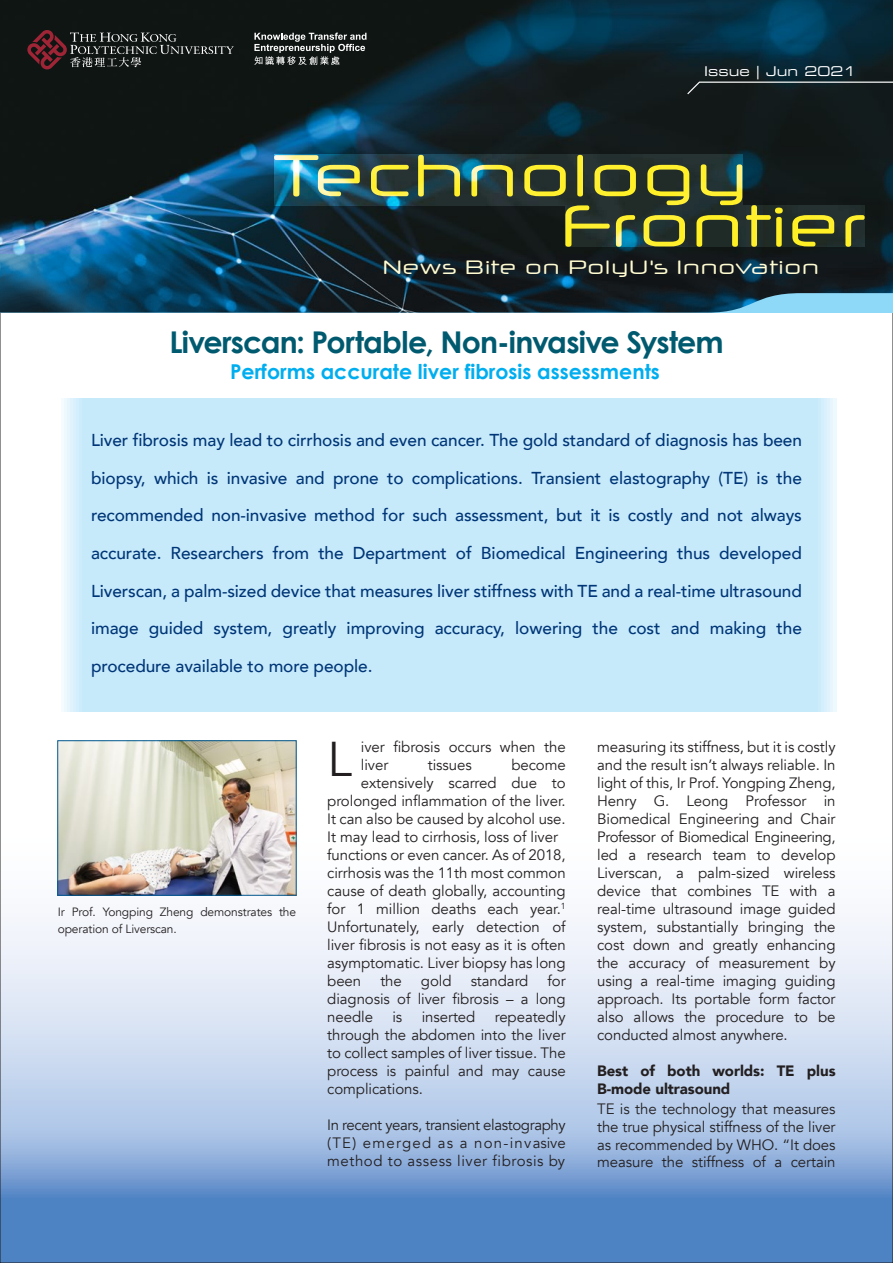
<style>
.page{position:relative;width:893px;height:1263px;background:#fff}
.page>*{position:absolute;margin:0;border:0;box-sizing:border-box;transform-origin:0 0}
.t1{font:48.75px "Avenir";color:#231f20}
.t2{font:700 30px "Century Gothic";letter-spacing:-.025em;color:#005a6f}
.t3{font:700 20.55px "Century Gothic";color:#00aeef}
.t4{font:19.2px "Neuropol X Free";letter-spacing:.02em;color:#fffbcc}
.t5{font:500 17.25px/37.5px "Avenir";letter-spacing:-.005em;color:#003677;text-align:justify}
.t6{font:15px/18px "Avenir";letter-spacing:-.005em;color:#231f20;text-align:justify}
.t7{font:900 15px/18px "Avenir";letter-spacing:-.005em;color:#231f20}
.t8{font:13.5px "Eurostile Extended Two";color:#fff}
.t9{font:12px/17.1px "Avenir";letter-spacing:-.01em;color:#231f20}
</style>
<div class="page">
<svg style="left:2px;top:796px;width:889px;height:465px"></svg>
<div style="left:57px;top:399px;width:779px;height:312px;background:#c7eafb"></div>
<img style="left:0;top:0;width:893px;height:254px">
<svg style="left:0;top:254px;width:893px;height:39px;background:#0f2d3d"></svg>
<svg style="left:0;top:293px;width:893px;height:20px;background:#234a5e"></svg>
<img style="left:274px;top:155px;width:86px;height:41px">
<svg style="left:371px;top:165px;width:38px;height:31px"></svg>
<svg style="left:418px;top:155px;width:42px;height:41px;background:#647445"></svg>
<svg style="left:471px;top:165px;width:42px;height:31px"></svg>
<svg style="left:524px;top:165px;width:42px;height:31px"></svg>
<div style="left:577px;top:155px;width:6px;height:41px;background:#ffef2d;border-radius:3px"></div>
<svg style="left:594px;top:165px;width:42px;height:31px"></svg>
<svg style="left:647px;top:165px;width:42px;height:40px;background:#7c7c2a"></svg>
<svg style="left:565px;top:205px;width:45px;height:42px;background:#5e622d"></svg>
<svg style="left:616px;top:215px;width:19px;height:32px"></svg>
<svg style="left:644px;top:215px;width:41px;height:31px"></svg>
<svg style="left:696px;top:164px;width:87px;height:83px;background:#4c562e"></svg>
<svg style="left:792px;top:215px;width:42px;height:31px"></svg>
<svg style="left:845px;top:215px;width:20px;height:32px"></svg>
<svg style="left:686px;top:81px;width:207px;height:15px;background:#252d2f"></svg>
<svg style="left:27px;top:29px;width:207px;height:41px;background:#2d2a29"></svg>
<img style="left:60px;top:742px;width:234px;height:151px">
<div style="left:58px;top:740px;width:238px;height:155px;border:1px solid #005890"></div>
<svg style="left:254px;top:33px;width:112px;height:32px;background:#4b4f4e"></svg>
<p class="t8" style="left:704px;top:62px;width:154px">Issue | Jun 2021</p>
<p class="t4" style="left:382px;top:255px;width:439px">News Bite on PolyU's Innovation</p>
<h2 class="t2" style="left:169px;top:323px;width:556px">Liverscan: Portable, Non-invasive System</h2>
<h3 class="t3" style="left:230px;top:358px;width:431px">Performs accurate liver fibrosis assessments</h3>
<p class="t5" style="left:91px;top:421px;width:712px">Liver fibrosis may lead to cirrhosis and even cancer. The gold standard of diagnosis has been biopsy, which is invasive and prone to complications. Transient elastography (TE) is the recommended non-invasive method for such assessment, but it is costly and not always accurate. Researchers from the Department of Biomedical Engineering thus developed Liverscan, a palm-sized device that measures liver stiffness with TE and a real-time ultrasound image guided system, greatly improving accuracy, lowering the cost and making the procedure available to more people.</p>
<p class="t9" style="left:58px;top:903px;width:240px">Ir Prof. Yongping Zheng demonstrates the operation of Liverscan.</p>
<p class="t6" style="left:361px;top:738px;width:206px">iver fibrosis occurs when the liver</p>
<h1 class="t1" style="left:328px;top:730px;width:26px">L</h1>
<p class="t6" style="left:428px;top:756px;width:45px">tissues</p>
<p class="t6" style="left:511px;top:756px;width:56px">become</p>
<p class="t6" style="left:361px;top:774px;width:206px">extensively scarred due to</p>
<p class="t6" style="left:327px;top:792px;width:240px">prolonged inflammation of the liver.</p>
<p class="t6" style="left:327px;top:810px;width:240px">It can also be caused by alcohol use.</p>
<p class="t6" style="left:327px;top:828px;width:232px">It may lead to cirrhosis, loss of liver</p>
<p class="t6" style="left:327px;top:846px;width:240px">functions or even cancer. As of 2018,</p>
<p class="t6" style="left:327px;top:864px;width:240px">cirrhosis was the 11th most common</p>
<p class="t6" style="left:327px;top:882px;width:240px">cause of death globally, accounting</p>
<p class="t6" style="left:327px;top:900px;width:240px">for 1 million deaths each year.<sup>1</sup></p>
<p class="t6" style="left:327px;top:918px;width:240px">Unfortunately, early detection of</p>
<p class="t6" style="left:327px;top:936px;width:240px">liver fibrosis is not easy as it is often</p>
<p class="t6" style="left:327px;top:954px;width:240px">asymptomatic. Liver biopsy has long</p>
<p class="t6" style="left:327px;top:972px;width:35px">been</p>
<p class="t6" style="left:380px;top:972px;width:23px">the</p>
<p class="t6" style="left:421px;top:972px;width:32px">gold</p>
<p class="t6" style="left:471px;top:972px;width:59px">standard</p>
<p class="t6" style="left:327px;top:972px;width:240px;text-indent:220px">for diagnosis of liver fibrosis – a long needle</p>
<p class="t6" style="left:327px;top:1008px;width:240px;text-indent:167px">repeatedly through the abdomen into the liver to collect samples of liver tissue. The process is painful and may cause complications.</p>
<p class="t6" style="left:327px;top:1116px;width:240px">In recent years, transient elastography (TE) emerged as a non-invasive method to assess liver fibrosis by</p>
<p class="t6" style="left:392px;top:1008px;width:11px">is</p>
<p class="t6" style="left:422px;top:1008px;width:55px">inserted</p>
<p class="t6" style="left:597px;top:738px;width:240px">measuring its stiffness, but it is costly and the result isn’t always reliable. In light of this, Ir Prof. Yongping Zheng, Henry G. Leong Professor in Biomedical Engineering and Chair Professor of Biomedical Engineering, led a research team to develop Liverscan, a palm-sized wireless device that combines TE with a real-time ultrasound image guided system, substantially bringing the cost down and greatly enhancing the accuracy of measurement by using a real-time imaging guiding approach. Its portable form factor also allows the procedure to be conducted almost anywhere.</p>
<p class="t7" style="left:597px;top:1061px;width:240px">Best of both worlds: TE plus<br>B-mode ultrasound</p>
<p class="t6" style="left:597px;top:1100px;width:240px">TE is the technology that measures the true physical stiffness of the liver as recommended by WHO. “It does measure the stiffness of a certain</p>
</div>
